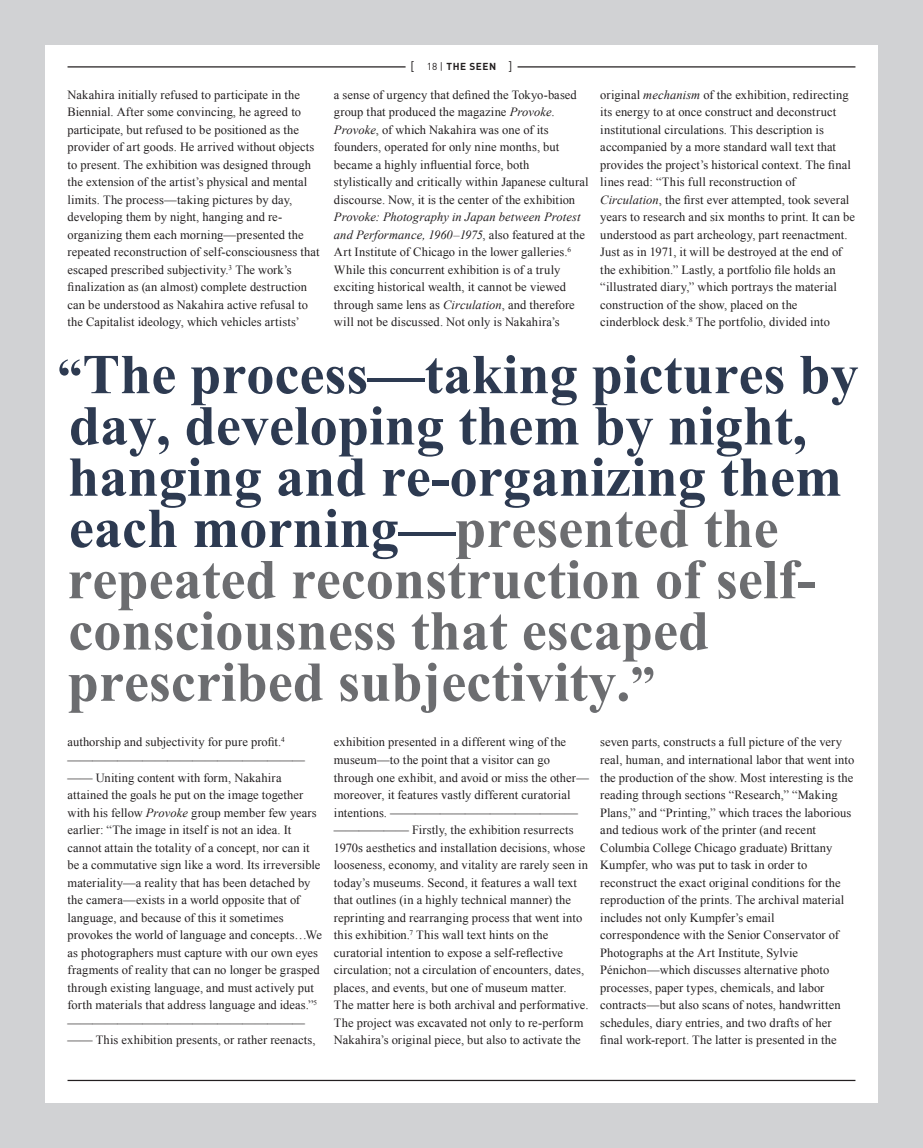
<style>
.page{position:relative;width:923px;height:1148px;background:#fff}
.page>*{position:absolute;margin:0;border:0;box-sizing:border-box;transform-origin:0 0}
.t1{font:700 56.25px/51.2px "Times New Roman";color:#2d3a51}
.t2{font:12.5px/17.5px "Times New Roman";letter-spacing:.005em;color:#231f20}
.t3{font:12.5px "DIN Pro";color:#231f20}
.t4{font:700 10px "DIN Pro";letter-spacing:.05em;color:#231f20}
.s1{font-weight:400}
.s2{font-weight:400;font-size:12.5px}
.s3{font-style:italic}
.s4{font-size:50px}
.s5{color:#6c6d70}
.s6{font-size:50px;color:#6c6d70}
</style>
<div class="page">
<div style="left:0;top:0;width:922px;height:1148px;background:#d1d2d4"></div>
<div style="left:45px;top:45px;width:833px;height:1057px;background:#fff"></div>
<hr style="left:68px;top:1079px;width:787px;height:2px;background:#231f20">
<hr style="left:517px;top:66px;width:338px;height:2px;background:#231f20">
<hr style="left:68px;top:66px;width:337px;height:2px;background:#231f20">
<p class="t2" style="left:68px;top:86px;width:253px">Nakahira initially refused to participate in the Biennial. After some convincing, he agreed to participate, but refused to be positioned as the provider of art goods. He arrived without objects to present. The exhibition was designed through the extension of the artist’s physical and mental limits. The process—taking pictures by day, developing them by night, hanging and re&shy;organizing them each morning—presented the repeated reconstruction of self-consciousness that escaped prescribed subjectivity.<sup>3</sup> The work’s finalization as (an almost) complete destruction can be understood as Nakahira active refusal to the Capitalist ideology, which vehicles artists’</p>
<p class="t3" style="left:410px;top:58px;width:5px">[</p>
<p class="t4" style="left:427px;top:60px;width:87px"><span class="s1">18 |</span> THE SEEN <span class="s2">]</span></p>
<p class="t2" style="left:334px;top:86px;width:256px">a sense of urgency that defined the Tokyo-based group that produced the magazine <span class="s3">Provoke</span>.<br><span class="s3">Provoke</span>, of which Nakahira was one of its founders, operated for only nine months, but became a highly influential force, both stylistically and critically within Japanese cultural discourse. Now, it is the center of the exhibition</p>
<p class="t2" style="left:334px;top:208px;width:252px"><span class="s3">Provoke: Photography in Japan between Protest and Performance, 1960–1975</span>, also featured at the Art Institute of Chicago in the lower galleries.<sup>6<br></sup>While this concurrent exhibition is of a truly exciting historical wealth, it cannot be viewed through same lens as <span class="s3">Circulation</span>, and therefore will not be discussed. Not only is Nakahira’s</p>
<p class="t2" style="left:600px;top:86px;width:256px">original <span class="s3">mechanism</span> of the exhibition, redirecting its energy to at once construct and deconstruct institutional circulations. This description is accompanied by a more standard wall text that provides the project’s historical context. The final lines read: “This full reconstruction of <span class="s3">Circulation</span>, the first ever attempted, took several years to research and six months to print. It can be understood as part archeology, part reenactment.<br>Just as in 1971, it will be destroyed at the end of the exhibition.” Lastly, a portfolio file holds an “illustrated diary,” which portrays the material construction of the show, placed on the cinderblock desk.<sup>8</sup> The portfolio, divided into</p>
<h1 class="t1" style="left:57px;top:347px;width:802px"><span class="s4">“</span>The process—taking pictures by day, developing them by night, hanging and re-organizing them each morning—<span class="s5">presented the repeated reconstruction of self&shy;consciousness that escaped prescribed subjectivity.</span><span class="s6">”</span></h1>
<p class="t2" style="left:68px;top:733px;width:256px">authorship and subjectivity for pure profit.<sup>4 </sup>——————————————————— —— Uniting content with form, Nakahira attained the goals he put on the image together with his fellow <span class="s3">Provoke</span> group member few years earlier: “The image in itself is not an idea. It cannot attain the totality of a concept, nor can it be a commutative sign like a word. Its irreversible materiality—a reality that has been detached by the camera—exists in a world opposite that of language, and because of this it sometimes provokes the world of language and concepts…We as photographers must capture with our own eyes fragments of reality that can no longer be grasped through existing language, and must actively put forth materials that address language and ideas.”<sup>5 </sup>——————————————————— —— This exhibition presents, or rather reenacts,</p>
<p class="t2" style="left:334px;top:733px;width:256px">exhibition presented in a different wing of the museum—to the point that a visitor can go through one exhibit, and avoid or miss the other— moreover, it features vastly different curatorial intentions. ——————————————— —————— Firstly, the exhibition resurrects 1970s aesthetics and installation decisions, whose looseness, economy, and vitality are rarely seen in today’s museums. Second, it features a wall text that outlines (in a highly technical manner) the reprinting and rearranging process that went into this exhibition.<sup>7</sup> This wall text hints on the curatorial intention to expose a self-reflective circulation; not a circulation of encounters, dates, places, and events, but one of museum matter.<br>The matter here is both archival and performative.<br>The project was excavated not only to re-perform Nakahira’s original piece, but also to activate the</p>
<p class="t2" style="left:600px;top:733px;width:255px">seven parts, constructs a full picture of the very real, human, and international labor that went into the production of the show. Most interesting is the reading through sections “Research,” “Making Plans,” and “Printing,” which traces the laborious and tedious work of the printer (and recent Columbia College Chicago graduate) Brittany Kumpfer, who was put to task in order to reconstruct the exact original conditions for the reproduction of the prints. The archival material includes not only Kumpfer’s email correspondence with the Senior Conservator of Photographs at the Art Institute, Sylvie Pénichon—which discusses alternative photo processes, paper types, chemicals, and labor contracts—but also scans of notes, handwritten schedules, diary entries, and two drafts of her final work-report. The latter is presented in the</p>
</div>
